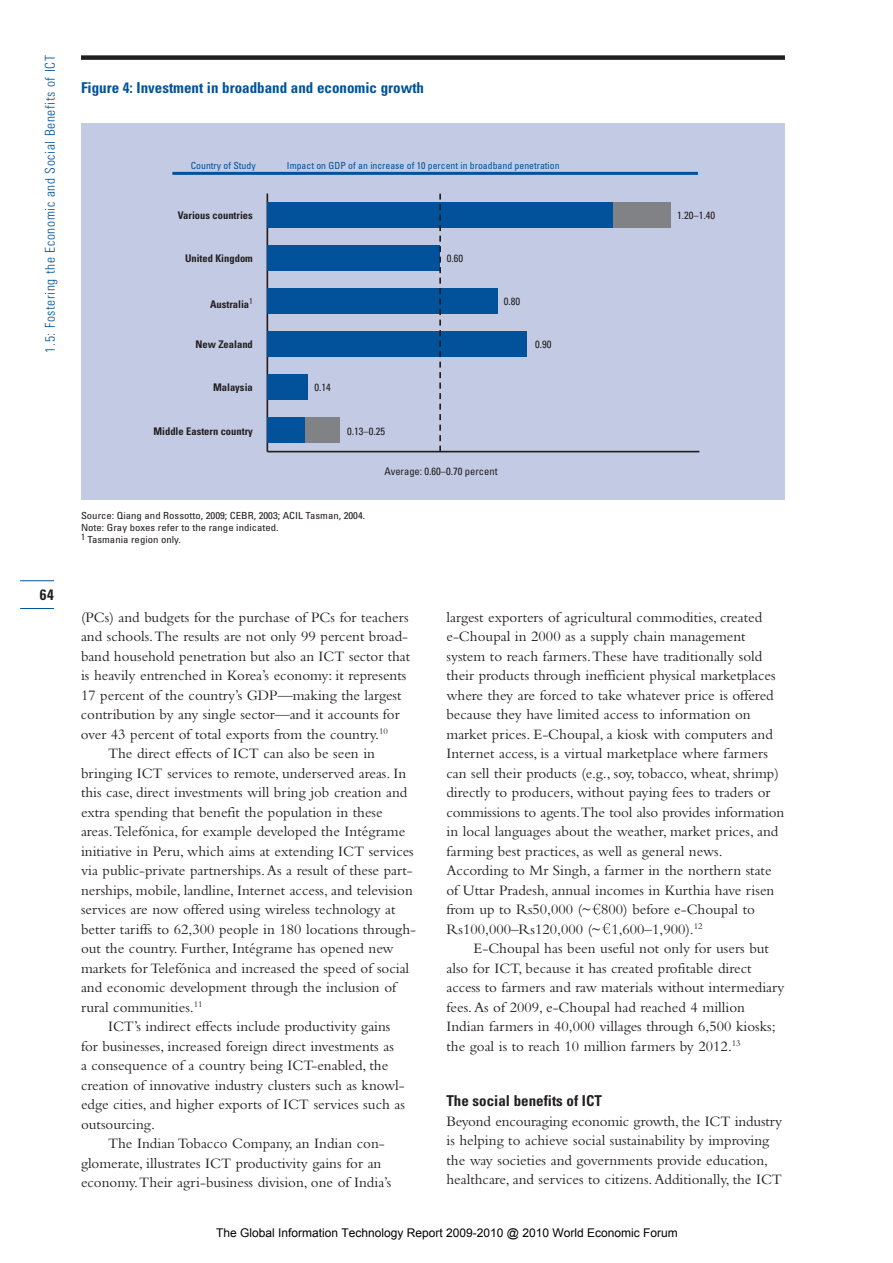
<style>
.page{position:relative;width:893px;height:1263px;background:#fff}
.page>*{position:absolute;margin:0;border:0;box-sizing:border-box;transform-origin:0 0}
.t1{font:15px/19.5px "Bembo";color:#231f20}
.t2{font:700 condensed 15px "Univers";color:#01529a}
.t3{font:700 condensed 15px "Univers";color:#231f20}
.t4{font:300 condensed 13.5px "Univers";letter-spacing:.045em;color:#01529a}
.t5{font:12px "Arial";color:#000}
.t6{font:700 condensed 10.5px "Univers";color:#231f20}
.t7{font:condensed 10.5px "Univers";color:#231f20}
.t8{font:condensed 9.75px/12px "Univers";color:#231f20;scale:1.1 1}
.t9{font:condensed 9.75px "Univers";color:#01529a}
</style>
<div class="page">
<svg style="left:602px;top:923px;width:8px;height:11px"></svg>
<svg style="left:592px;top:904px;width:8px;height:10px"></svg>
<div style="left:81px;top:55px;width:704px;height:5px;background:#231f20"></div>
<hr style="left:20px;top:580px;width:34px;height:1px;background:#01529a">
<hr style="left:20px;top:608px;width:34px;height:1px;background:#01529a">
<div style="left:81px;top:123px;width:704px;height:376px;background:#c3cbe4"></div>
<hr style="left:267px;top:451px;width:432px;height:1px;background:#231f20">
<hr style="left:267px;top:193px;width:1px;height:259px;background:#231f20">
<div style="left:613px;top:202px;width:58px;height:26px;background:#808285"></div>
<div style="left:305px;top:417px;width:34px;height:26px;background:#808285"></div>
<div style="left:267px;top:202px;width:346px;height:26px;background:#01529a"></div>
<div style="left:267px;top:245px;width:173px;height:26px;background:#01529a"></div>
<div style="left:267px;top:288px;width:231px;height:26px;background:#01529a"></div>
<div style="left:267px;top:331px;width:260px;height:26px;background:#01529a"></div>
<div style="left:267px;top:374px;width:41px;height:26px;background:#01529a"></div>
<div style="left:267px;top:417px;width:38px;height:26px;background:#01529a"></div>
<svg style="left:439px;top:193px;width:2px;height:258px"></svg>
<hr style="left:172px;top:172px;width:526px;height:3px;background:#01529a">
<p class="t4" style="left:45px;top:353px;width:299px;rotate:-90deg">1.5: Fostering the Economic and Social Benefits of ICT</p>
<p class="t3" style="left:40px;top:589px;width:15px">64</p>
<p class="t2" style="left:81px;top:82px;width:345px">Figure 4: Investment in broadband and economic growth</p>
<p class="t9" style="left:191px;top:162px;width:66px">Country of Study</p>
<p class="t9" style="left:287px;top:162px;width:274px">Impact on GDP of an increase of 10 percent in broadband penetration</p>
<p class="t6" style="left:178px;top:211px;width:77px">Various countries</p>
<p class="t6" style="left:185px;top:255px;width:69px">United Kingdom</p>
<p class="t6" style="left:210px;top:300px;width:41px">Australia</p>
<p class="t6" style="left:196px;top:341px;width:59px">New Zealand</p>
<p class="t6" style="left:213px;top:384px;width:41px">Malaysia</p>
<p class="t6" style="left:153px;top:427px;width:101px">Middle Eastern country</p>
<p class="t7" style="left:447px;top:254px;width:18px">0.60</p>
<p class="t7" style="left:504px;top:298px;width:18px">0.80</p>
<p class="t7" style="left:314px;top:384px;width:18px">0.14</p>
<p class="t7" style="left:347px;top:427px;width:39px">0.13–0.25</p>
<p class="t7" style="left:384px;top:467px;width:115px">Average: 0.60–0.70 percent</p>
<p class="t8" style="left:81px;top:511px;width:260px">Source: Qiang and Rossotto, 2009; CEBR, 2003; ACIL Tasman, 2004.<br>Note: Gray boxes refer to the range indicated.<br><sup>1</sup> Tasmania region only.</p>
<p class="t7" style="left:535px;top:341px;width:18px">0.90</p>
<p class="t7" style="left:677px;top:211px;width:39px">1.20–1.40</p>
<p class="t1" style="left:81px;top:609px;width:329px">(PCs) and budgets for the purchase of PCs for teachers</p>
<p class="t1" style="left:81px;top:628px;width:329px">and schools.The results are not only 99 percent broad-</p>
<p class="t1" style="left:81px;top:648px;width:331px">band household penetration but also an ICT sector that</p>
<p class="t1" style="left:81px;top:667px;width:327px">is heavily entrenched in Korea’s economy: it represents</p>
<p class="t1" style="left:81px;top:687px;width:322px">17 percent of the country’s GDP—making the largest</p>
<p class="t1" style="left:81px;top:706px;width:320px">contribution by any single sector—and it accounts for</p>
<p class="t1" style="left:81px;top:726px;width:308px">over 43 percent of total exports from the country.<sup>10</sup></p>
<p class="t1" style="left:108px;top:745px;width:269px">The direct effects of ICT can also be seen in</p>
<p class="t1" style="left:81px;top:765px;width:327px">bringing ICT services to remote, underserved areas. In</p>
<p class="t1" style="left:81px;top:784px;width:328px">this case, direct investments will bring job creation and</p>
<p class="t1" style="left:81px;top:804px;width:303px">extra spending that benefit the population in these</p>
<p class="t1" style="left:81px;top:823px;width:326px">areas.Telefónica, for example developed the Intégrame</p>
<p class="t1" style="left:81px;top:843px;width:334px">initiative in Peru, which aims at extending ICT services</p>
<p class="t1" style="left:81px;top:862px;width:333px">via public-private partnerships.As a result of these part-</p>
<p class="t1" style="left:81px;top:882px;width:333px">nerships, mobile, landline, Internet access, and television</p>
<p class="t1" style="left:81px;top:901px;width:316px">services are now offered using wireless technology at</p>
<p class="t1" style="left:81px;top:921px;width:337px">better tariffs to 62,300 people in 180 locations through-</p>
<p class="t1" style="left:81px;top:940px;width:314px">out the country. Further, Intégrame has opened new</p>
<p class="t1" style="left:81px;top:960px;width:330px">markets for Telefónica and increased the speed of social</p>
<p class="t1" style="left:81px;top:979px;width:317px">and economic development through the inclusion of</p>
<p class="t1" style="left:81px;top:999px;width:123px">rural communities.<sup>11</sup></p>
<p class="t1" style="left:108px;top:1018px;width:284px">ICT’s indirect effects include productivity gains</p>
<p class="t1" style="left:81px;top:1038px;width:314px">for businesses, increased foreign direct investments as</p>
<p class="t1" style="left:81px;top:1057px;width:309px">a consequence of a country being ICT-enabled, the</p>
<p class="t1" style="left:81px;top:1077px;width:325px">creation of innovative industry clusters such as knowl-</p>
<p class="t1" style="left:81px;top:1096px;width:325px">edge cities, and higher exports of ICT services such as</p>
<p class="t1" style="left:81px;top:1116px;width:75px">outsourcing.</p>
<p class="t1" style="left:108px;top:1135px;width:278px">The Indian Tobacco Company, an Indian con-</p>
<p class="t1" style="left:81px;top:1155px;width:302px">glomerate, illustrates ICT productivity gains for an</p>
<p class="t1" style="left:81px;top:1174px;width:312px">economy.Their agri-business division, one of India’s</p>
<p class="t1" style="left:446px;top:609px;width:339px">largest exporters of agricultural commodities, created e-Choupal in 2000 as a supply chain management system to reach farmers.These have traditionally sold their products through inefficient physical marketplaces where they are forced to take whatever price is offered because they have limited access to information on market prices. E-Choupal, a kiosk with computers and Internet access, is a virtual marketplace where farmers can sell their products (e.g., soy, tobacco, wheat, shrimp) directly to producers, without paying fees to traders or commissions to agents.The tool also provides information in local languages about the weather, market prices, and farming best practices, as well as general news.<br>According to Mr Singh, a farmer in the northern state of Uttar Pradesh, annual incomes in Kurthia have risen from up to Rs50,000 (~ 800) before e-Choupal to Rs100,000–Rs120,000 (~ 1,600–1,900).<sup>12</sup></p>
<p class="t1" style="left:446px;top:940px;width:339px;text-indent:27px">E-Choupal has been useful not only for users but also for ICT, because it has created profitable direct access to farmers and raw materials without intermediary fees.As of 2009, e-Choupal had reached 4 million Indian farmers in 40,000 villages through 6,500 kiosks; the goal is to reach 10 million farmers by 2012.<sup>13</sup></p>
<p class="t3" style="left:446px;top:1095px;width:157px">The social benefits of ICT</p>
<p class="t1" style="left:446px;top:1113px;width:337px">Beyond encouraging economic growth, the ICT industry is helping to achieve social sustainability by improving the way societies and governments provide education, healthcare, and services to citizens.Additionally, the ICT</p>
<p class="t5" style="left:216px;top:1225px;width:463px">The Global Information Technology Report 2009-2010 @ 2010 World Economic Forum</p>
</div>
